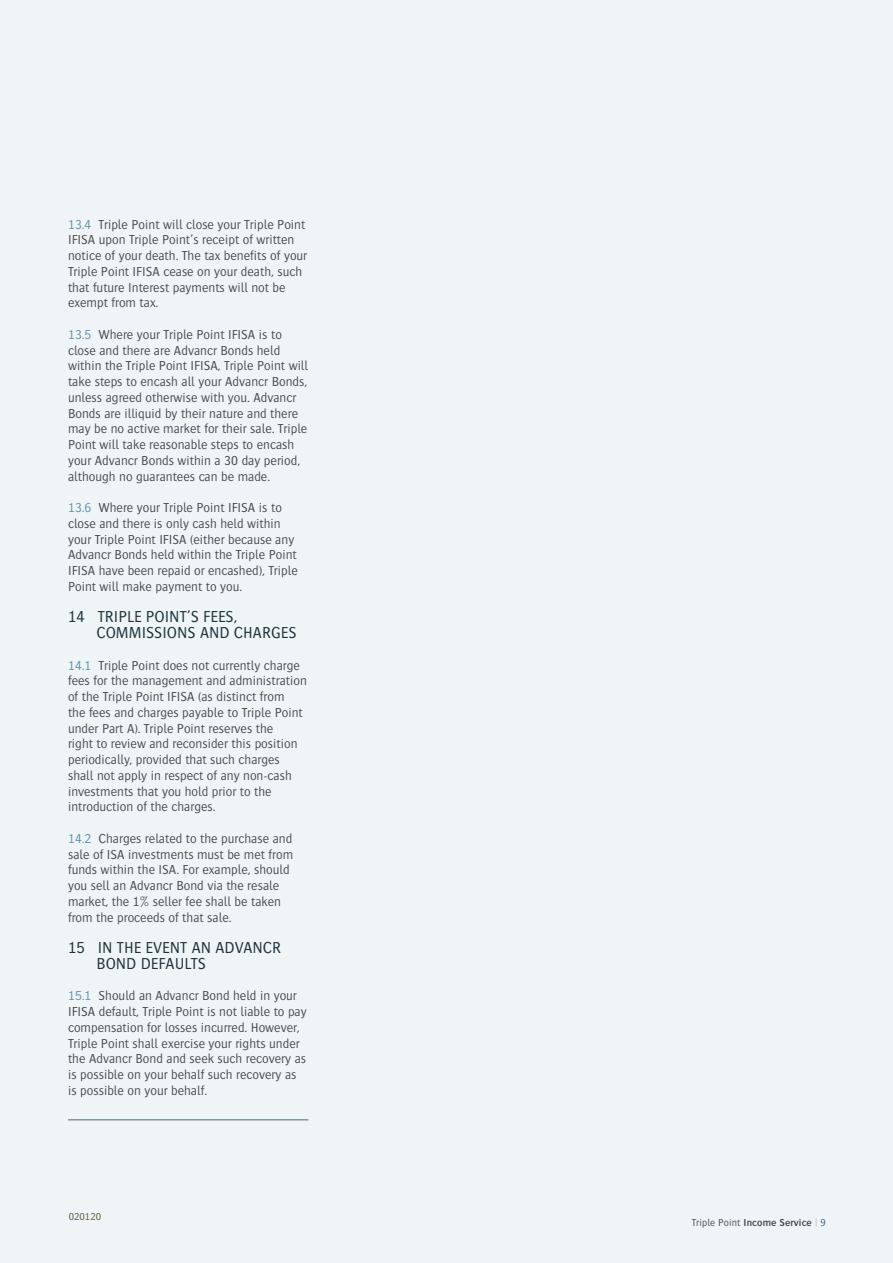
<style>
.page{position:relative;width:893px;height:1263px;background:#eff4f7}
.page>*{position:absolute;margin:0;border:0;box-sizing:border-box;transform-origin:0 0}
.t1{font:300 16.5px/15.8px "Bosis Std";color:#1d323a}
.t2{font:300 13.5px/15.8px "Bosis Std";color:#4a4a49}
.t3{font:600 10.5px "Bosis Std";letter-spacing:.01em;color:#4a4a49}
.t4{font:300 10.5px "Bosis Std";color:#64603f}
.s1{color:#6694aa}
.s2{font-weight:300}
.s3{font-weight:300;color:#adadad}
.s4{font-weight:300;color:#476877}
</style>
<div class="page">
<hr style="left:68px;top:1119px;width:240px;height:1px;background:#476877">
<p class="t2" style="left:68px;top:216px;width:241px"><span class="s1">13.4</span> Triple Point will close your Triple Point IFISA upon Triple Point’s receipt of written notice of your death. The tax benefits of your Triple Point IFISA cease on your death, such that future Interest payments will not be exempt from tax.</p>
<p class="t2" style="left:68px;top:326px;width:242px"><span class="s1">13.5</span> Where your Triple Point IFISA is to close and there are Advancr Bonds held within the Triple Point IFISA, Triple Point will take steps to encash all your Advancr Bonds, unless agreed otherwise with you. Advancr Bonds are illiquid by their nature and there may be no active market for their sale. Triple Point will take reasonable steps to encash your Advancr Bonds within a 30 day period, although no guarantees can be made.</p>
<p class="t2" style="left:68px;top:499px;width:231px"><span class="s1">13.6</span> Where your Triple Point IFISA is to close and there is only cash held within your Triple Point IFISA (either because any Advancr Bonds held within the Triple Point IFISA have been repaid or encashed), Triple Point will make payment to you.</p>
<p class="t1" style="left:97px;top:609px;width:202px;text-indent:-28px">14 TRIPLE POINT’S FEES,<br>COMMISSIONS AND CHARGES</p>
<p class="t2" style="left:68px;top:657px;width:240px"><span class="s1">14.1</span> Triple Point does not currently charge fees for the management and administration of the Triple Point IFISA (as distinct from<br>the fees and charges payable to Triple Point under Part A). Triple Point reserves the<br>right to review and reconsider this position periodically, provided that such charges shall not apply in respect of any non-cash investments that you hold prior to the introduction of the charges.</p>
<p class="t2" style="left:68px;top:830px;width:227px"><span class="s1">14.2</span> Charges related to the purchase and sale of ISA investments must be met from funds within the ISA. For example, should you sell an Advancr Bond via the resale market, the 1% seller fee shall be taken from the proceeds of that sale.</p>
<p class="t1" style="left:97px;top:939px;width:186px;text-indent:-28px">15 IN THE EVENT AN ADVANCR<br>BOND DEFAULTS</p>
<p class="t2" style="left:68px;top:988px;width:240px"><span class="s1">15.1</span> Should an Advancr Bond held in your IFISA default, Triple Point is not liable to pay compensation for losses incurred. However, Triple Point shall exercise your rights under the Advancr Bond and seek such recovery as is possible on your behalf such recovery as is possible on your behalf.</p>
<p class="t4" style="left:69px;top:1211px;width:34px">020120</p>
<p class="t3" style="left:692px;top:1216px;width:135px"><span class="s2">Triple Point</span> Income Service <span class="s3">|</span> <span class="s4">9</span></p>
</div>
